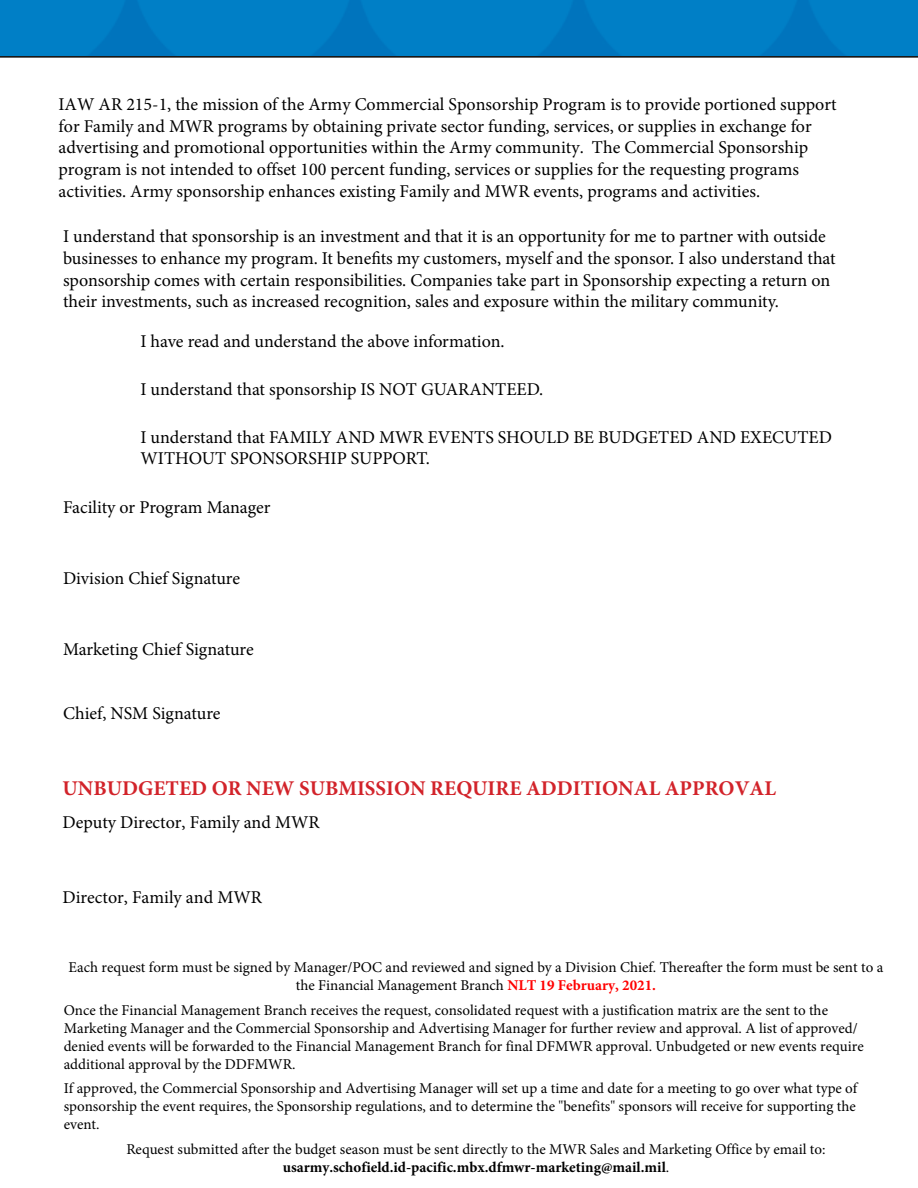
<style>
.page{position:relative;width:918px;height:1188px;background:#fff}
.page>*{position:absolute;margin:0;border:0;box-sizing:border-box;transform-origin:0 0}
.t1{font:700 21px "Minion Pro";color:#d2232a}
.t2{font:18px/21.6px "Minion Pro";color:#000}
.t3{font:15px/18px "Minion Pro";color:#000;text-align:center}
.s1{font-weight:700;color:#f00}
.s2{font-weight:700}
</style>
<div class="page">
<img style="left:0;top:0;width:918px;height:56px">
<p class="t2" style="left:58px;top:94px;width:780px">IAW AR 215-1, the mission of the Army Commercial Sponsorship Program is to provide portioned support for Family and MWR programs by obtaining private sector funding, services, or supplies in exchange for advertising and promotional opportunities within the Army community. The Commercial Sponsorship program is not intended to offset 100 percent funding, services or supplies for the requesting programs activities. Army sponsorship enhances existing Family and MWR events, programs and activities.</p>
<p class="t2" style="left:63px;top:226px;width:774px">I understand that sponsorship is an investment and that it is an opportunity for me to partner with outside businesses to enhance my program. It benefits my customers, myself and the sponsor. I also understand that sponsorship comes with certain responsibilities. Companies take part in Sponsorship expecting a return on their investments, such as increased recognition, sales and exposure within the military community.</p>
<p class="t2" style="left:140px;top:330px;width:366px">I have read and understand the above information.</p>
<p class="t2" style="left:140px;top:379px;width:405px">I understand that sponsorship IS NOT GUARANTEED.</p>
<p class="t2" style="left:140px;top:426px;width:693px">I understand that FAMILY AND MWR EVENTS SHOULD BE BUDGETED AND EXECUTED<br>WITHOUT SPONSORSHIP SUPPORT.</p>
<p class="t2" style="left:63px;top:496px;width:209px">Facility or Program Manager</p>
<p class="t2" style="left:63px;top:567px;width:179px">Division Chief Signature</p>
<p class="t2" style="left:63px;top:639px;width:192px">Marketing Chief Signature</p>
<p class="t2" style="left:63px;top:702px;width:159px">Chief, NSM Signature</p>
<p class="t1" style="left:63px;top:774px;width:715px">UNBUDGETED OR NEW SUBMISSION REQUIRE ADDITIONAL APPROVAL</p>
<p class="t2" style="left:63px;top:812px;width:259px">Deputy Director, Family and MWR</p>
<p class="t2" style="left:63px;top:887px;width:201px">Director, Family and MWR</p>
<p class="t3" style="left:69px;top:958px;width:816px">Each request form must be signed by Manager/POC and reviewed and signed by a Division Chief. Thereafter the form must be sent to a the Financial Management Branch <span class="s1">NLT 19 February, 2021.</span></p>
<p class="t3" style="left:64px;top:1001px;width:802px;text-align:left">Once the Financial Management Branch receives the request, consolidated request with a justification matrix are the sent to the Marketing Manager and the Commercial Sponsorship and Advertising Manager for further review and approval. A list of approved/ denied events will be forwarded to the Financial Management Branch for final DFMWR approval. Unbudgeted or new events require additional approval by the DDFMWR.</p>
<p class="t3" style="left:64px;top:1080px;width:795px;text-align:justify">If approved, the Commercial Sponsorship and Advertising Manager will set up a time and date for a meeting to go over what type of sponsorship the event requires, the Sponsorship regulations, and to determine the "benefits" sponsors will receive for supporting the event.</p>
<p class="t3" style="left:126px;top:1141px;width:701px">Request submitted after the budget season must be sent directly to the MWR Sales and Marketing Office by email to: <span class="s2">usarmy.schofield.id-pacific.mbx.dfmwr-marketing@mail.mil</span>.</p>
</div>
